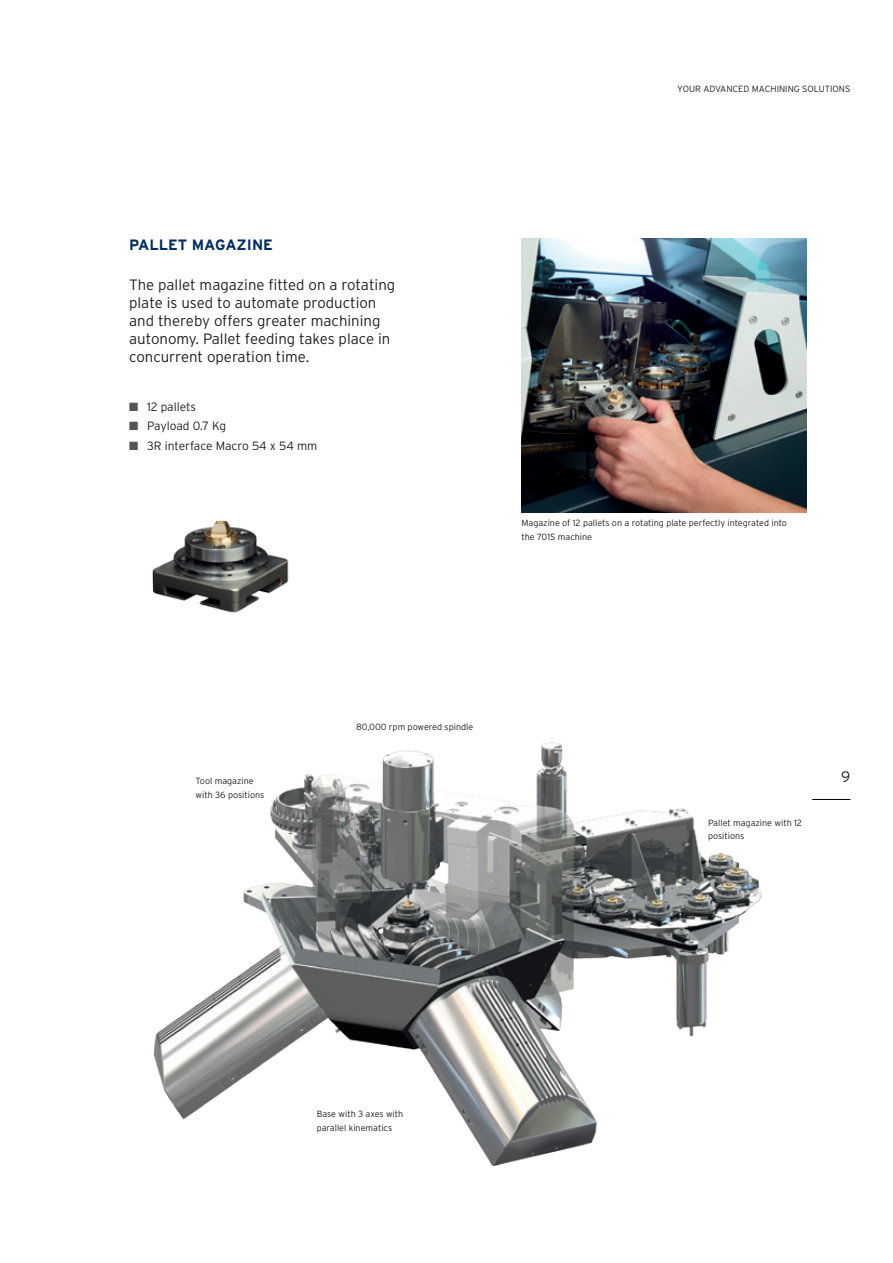
<style>
.page{position:relative;width:893px;height:1263px;background:#fff}
.page>*{position:absolute;margin:0;border:0;box-sizing:border-box;transform-origin:0 0}
.t1{font:300 15px/18px "Interstate";color:#231f20}
.t2{font:700 15px "Interstate";color:#002c62}
.t3{font:300 12px "Interstate";color:#231f20}
.t4{font:300 9px/13.5px "Interstate";color:#231f20}
.s1{color:#545655}
</style>
<div class="page">
<hr style="left:812px;top:799px;width:38px;height:1px;background:#000001">
<img style="left:153px;top:742px;width:609px;height:425px">
<img style="left:152px;top:520px;width:137px;height:93px">
<img style="left:521px;top:238px;width:285px;height:274px">
<h1 class="t2" style="left:129px;top:236px;width:145px">PALLET MAGAZINE</h1>
<h1 class="t1" style="left:129px;top:276px;width:268px">The pallet magazine fitted on a rotating plate is used to automate production and thereby offers greater machining autonomy. Pallet feeding takes place in concurrent operation time.</h1>
<h2 class="t3" style="left:129px;top:400px;width:69px"><span class="s1">■</span> 12 pallets</h2>
<h2 class="t3" style="left:129px;top:419px;width:99px"><span class="s1">■</span> Payload 0.7 Kg</h2>
<h2 class="t3" style="left:129px;top:438px;width:190px"><span class="s1">■</span> 3R interface Macro 54 x 54 mm</h2>
<p class="t4" style="left:677px;top:82px;width:175px">your advanced machining solutions</p>
<p class="t4" style="left:521px;top:516px;width:267px">Magazine of 12 pallets on a rotating plate perfectly integrated into the 701S machine</p>
<p class="t4" style="left:196px;top:774px;width:70px">Tool magazine with 36 positions</p>
<p class="t4" style="left:356px;top:720px;width:119px">80,000 rpm powered spindle</p>
<p class="t4" style="left:708px;top:816px;width:96px">Pallet magazine with 12 positions</p>
<h1 class="t1" style="left:841px;top:767px;width:11px">9</h1>
<p class="t4" style="left:317px;top:1107px;width:88px">Base with 3 axes with parallel kinematics</p>
</div>
